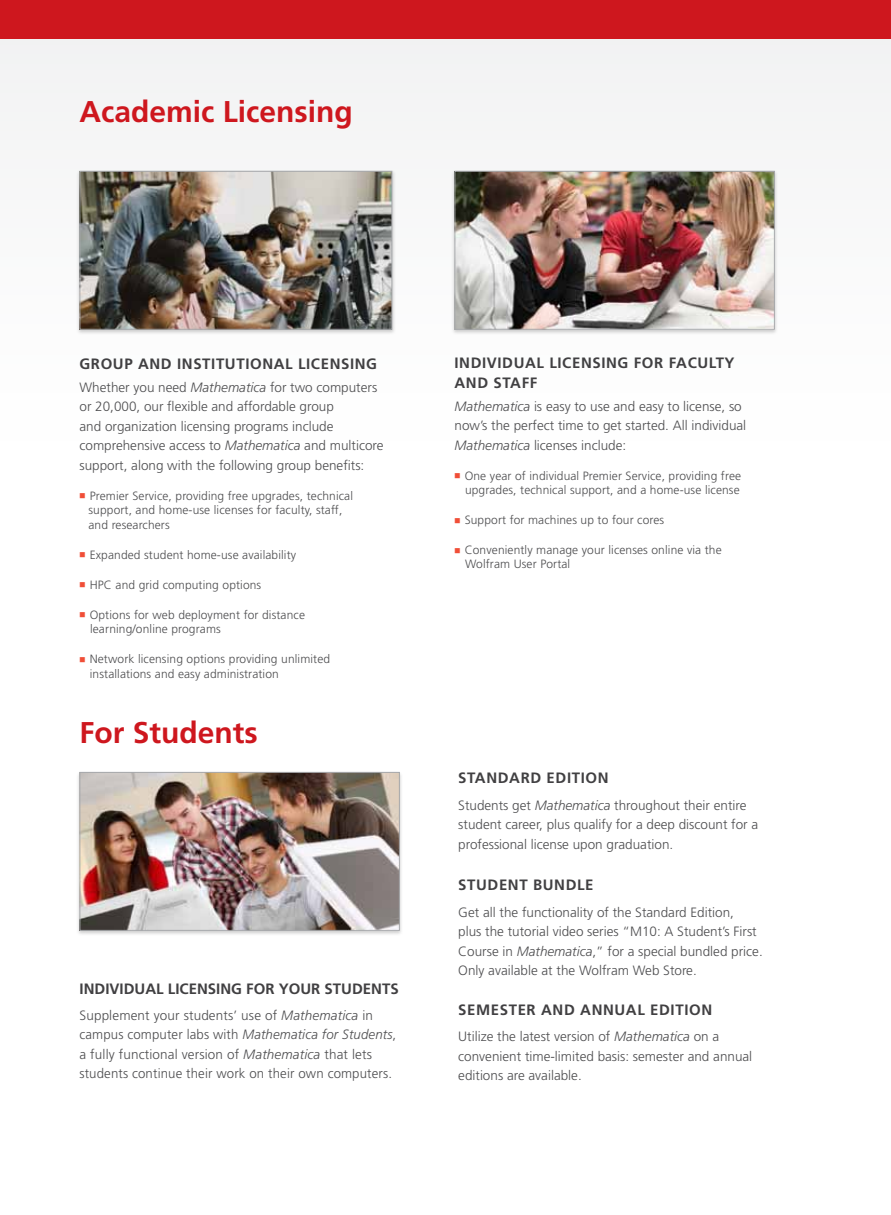
<style>
.page{position:relative;width:891px;height:1215px;background:#fff}
.page>*{position:absolute;margin:0;border:0;box-sizing:border-box;transform-origin:0 0}
.t1{font:700 30px "Frutiger";color:#ce171e}
.t2{font:700 15px/19.8px "Frutiger";letter-spacing:.04em;color:#414042}
.t3{font:700 15px "Frutiger";color:#414042}
.t4{font:300 13.5px/19.5px "Frutiger";color:#4d4d4f}
.t5{font:300 12px/14.4px "Frutiger";letter-spacing:.01em;color:#4d4d4f}
.s1{font-style:italic}
</style>
<div class="page">
<div style="left:0;top:0;width:891px;height:495px;background:#fbfbfb"></div>
<div style="left:451px;top:170px;width:327px;height:165px;background:#000;opacity:.2"></div>
<img style="left:457px;top:173px;width:316px;height:155px">
<div style="left:455px;top:171px;width:320px;height:159px;border:1px solid #a7a9ac"></div>
<div style="left:76px;top:170px;width:320px;height:165px;background:#000;opacity:.2"></div>
<img style="left:82px;top:173px;width:308px;height:155px">
<div style="left:80px;top:171px;width:312px;height:159px;border:1px solid #a7a9ac"></div>
<div style="left:76px;top:771px;width:327px;height:166px;background:#000;opacity:.2"></div>
<img style="left:82px;top:774px;width:316px;height:155px">
<div style="left:80px;top:772px;width:320px;height:159px;border:1px solid #a7a9ac"></div>
<div style="left:0;top:0;width:891px;height:39px;background:#ce171e"></div>
<h1 class="t1" style="left:80px;top:94px;width:275px">Academic Licensing</h1>
<p class="t2" style="left:80px;top:354px;width:299px">GROUP AND INSTITUTIONAL LICENSING</p>
<p class="t4" style="left:80px;top:378px;width:306px">Whether you need <span class="s1">Mathematica</span> for two computers or 20,000, our flexible and affordable group<br>and organization licensing programs include comprehensive access to <span class="s1">Mathematica</span> and multicore support, along with the following group benefits:</p>
<p class="t5" style="left:89px;top:489px;width:266px">Premier Service, providing free upgrades, technical support, and home-use licenses for faculty, staff, and researchers</p>
<p class="t5" style="left:90px;top:547px;width:208px">Expanded student home-use availability</p>
<p class="t5" style="left:90px;top:577px;width:173px">HPC and grid computing options</p>
<p class="t5" style="left:90px;top:607px;width:217px">Options for web deployment for distance learning/online programs</p>
<p class="t5" style="left:90px;top:652px;width:242px">Network licensing options providing unlimited installations and easy administration</p>
<h1 class="t1" style="left:80px;top:715px;width:180px">For Students</h1>
<p class="t3" style="left:80px;top:980px;width:321px">INDIVIDUAL LICENSING FOR YOUR STUDENTS</p>
<p class="t4" style="left:80px;top:1005px;width:318px">Supplement your students’ use of <span class="s1">Mathematica</span> in campus computer labs with <span class="s1">Mathematica for Students</span>, a fully functional version of <span class="s1">Mathematica</span> that lets students continue their work on their own computers.</p>
<p class="t2" style="left:455px;top:353px;width:282px">INDIVIDUAL LICENSING FOR FACULTY<br>AND STAFF</p>
<p class="t4" style="left:455px;top:396px;width:293px"><span class="s1">Mathematica</span> is easy to use and easy to license, so now’s the perfect time to get started. All individual<br><span class="s1">Mathematica</span> licenses include:</p>
<p class="t5" style="left:465px;top:468px;width:278px">One year of individual Premier Service, providing free upgrades, technical support, and a home-use license</p>
<p class="t5" style="left:465px;top:513px;width:201px">Support for machines up to four cores</p>
<p class="t5" style="left:465px;top:543px;width:259px">Conveniently manage your licenses online via the<br>Wolfram User Portal</p>
<p class="t2" style="left:458px;top:768px;width:152px">STANDARD EDITION</p>
<p class="t4" style="left:458px;top:795px;width:302px">Students get <span class="s1">Mathematica</span> throughout their entire student career, plus qualify for a deep discount for a professional license upon graduation.</p>
<p class="t2" style="left:458px;top:875px;width:137px">STUDENT BUNDLE</p>
<p class="t4" style="left:458px;top:902px;width:306px">Get all the functionality of the Standard Edition,<br>plus the tutorial video series “M10: A Student’s First Course in <span class="s1">Mathematica</span>,” for a special bundled price.<br>Only available at the Wolfram Web Store.</p>
<p class="t2" style="left:458px;top:1000px;width:255px">SEMESTER AND ANNUAL EDITION</p>
<p class="t4" style="left:458px;top:1027px;width:296px">Utilize the latest version of <span class="s1">Mathematica</span> on a convenient time-limited basis: semester and annual editions are available.</p>
</div>
